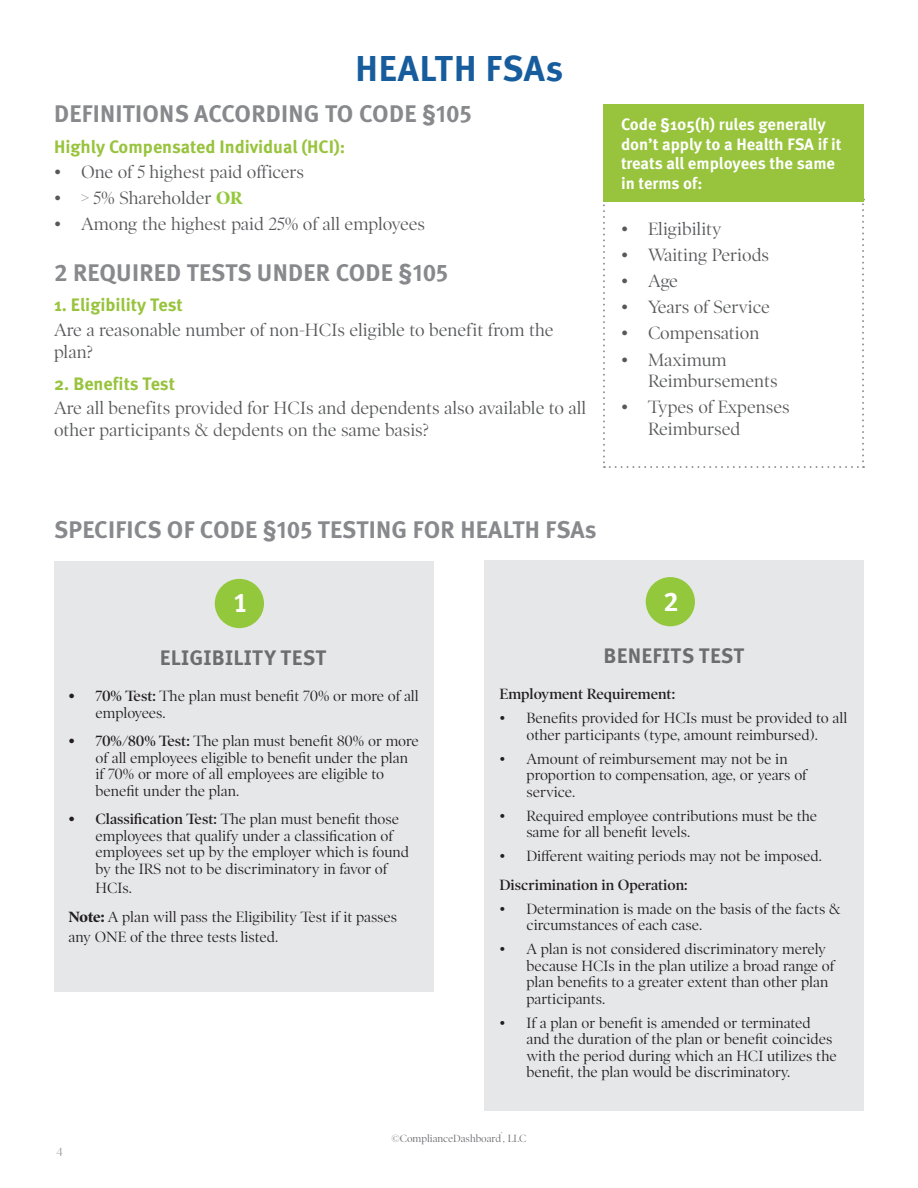
<style>
.page{position:relative;width:918px;height:1188px;background:#fff}
.page>*{position:absolute;margin:0;border:0;box-sizing:border-box;transform-origin:0 0}
.t1{font:700 36px "Meta Correspondence Pro";letter-spacing:.01em;color:#175d9e}
.t2{font:700 27px "Meta Correspondence Pro";color:#fff}
.t3{font:700 24px "Meta Pro";letter-spacing:.01em;color:#87898c}
.t4{font:700 21px "Meta Correspondence Pro";letter-spacing:.01em;color:#6c6d70}
.t5{font:18px/21.6px "Poynter OS Disp";color:#57585a}
.t6{font:700 18px "Meta Pro";color:#98c33c}
.t7{font:700 16.5px/19.8px "Meta Pro";color:#fff}
.t8{font:15px/16.5px "Poynter OS Disp";color:#231f20}
.t9{font:600 15px "Poynter OS Disp";color:#231f20}
.t10{font:12px "Poynter OS Disp";color:#939598}
.t11{font:10.5px "Poynter OS Disp";color:#6c6d70}
.t12{font:6.15px "Poynter OS Disp";color:#6c6d70}
.s1{font-weight:700;color:#94c83c}
.s2{font-weight:600}
.s3{font-weight:700}
</style>
<div class="page">
<svg style="left:603px;top:203px;width:261px;height:265px"></svg>
<div style="left:603px;top:104px;width:261px;height:98px;background:#98c33c"></div>
<div style="left:54px;top:562px;width:379px;height:430px;background:#e6e7e9"></div>
<div style="left:215px;top:579px;width:49px;height:49px;background:#94c83c;border-radius:50%"></div>
<div style="left:485px;top:560px;width:379px;height:551px;background:#e6e7e9"></div>
<div style="left:646px;top:577px;width:49px;height:49px;background:#94c83c;border-radius:50%"></div>
<p class="t1" style="left:355px;top:41px;width:210px">HEALTH FSAs</p>
<p class="t3" style="left:54px;top:95px;width:419px">DEFINITIONS ACCORDING TO CODE §105</p>
<p class="t6" style="left:54px;top:133px;width:293px">Highly Compensated Individual (HCI):</p>
<p class="t5" style="left:54px;top:161px;width:252px">• One of 5 highest paid officers</p>
<p class="t5" style="left:54px;top:187px;width:190px">• &gt; 5% Shareholder <span class="s1">OR</span></p>
<p class="t5" style="left:54px;top:213px;width:373px">• Among the highest paid 25% of all employees</p>
<p class="t3" style="left:54px;top:254px;width:396px">2 REQUIRED TESTS UNDER CODE §105</p>
<p class="t6" style="left:54px;top:291px;width:130px">1. Eligibility Test</p>
<p class="t5" style="left:54px;top:319px;width:501px">Are a reasonable number of non-HCIs eligible to benefit from the plan?</p>
<p class="t6" style="left:54px;top:369px;width:123px">2. Benefits Test</p>
<p class="t5" style="left:54px;top:398px;width:534px">Are all benefits provided for HCIs and dependents also available to all other participants &amp; depdents on the same basis?</p>
<p class="t7" style="left:621px;top:113px;width:222px">Code §105(h) rules generally don’t apply to a Health FSA if it treats all employees the same in terms of:</p>
<p class="t5" style="left:621px;top:218px;width:102px">• Eligibility</p>
<p class="t5" style="left:621px;top:244px;width:150px">• Waiting Periods</p>
<p class="t5" style="left:621px;top:270px;width:59px">• Age</p>
<p class="t5" style="left:621px;top:296px;width:150px">• Years of Service</p>
<p class="t5" style="left:621px;top:323px;width:140px">• Compensation</p>
<p class="t5" style="left:648px;top:349px;width:131px;text-indent:-27px">• Maximum<br>Reimbursements</p>
<p class="t5" style="left:648px;top:396px;width:143px;text-indent:-27px">• Types of Expenses<br>Reimbursed</p>
<p class="t3" style="left:54px;top:511px;width:544px">SPECIFICS OF CODE §105 TESTING FOR HEALTH FSAs</p>
<p class="t2" style="left:233px;top:582px;width:17px">1</p>
<p class="t4" style="left:160px;top:641px;width:168px">ELIGIBILITY TEST</p>
<p class="t8" style="left:96px;top:688px;width:325px;text-indent:-27px"><span class="s2">• 70% Test:</span> The plan must benefit 70% or more of all employees.</p>
<p class="t8" style="left:96px;top:733px;width:325px;text-indent:-27px"><span class="s2">• 70%/80% Test:</span> The plan must benefit 80% or more of all employees eligible to benefit under the plan if 70% or more of all employees are eligible to benefit under the plan.</p>
<p class="t8" style="left:96px;top:811px;width:315px;text-indent:-27px"><span class="s2">• Classification Test:</span> The plan must benefit those employees that qualify under a classification of employees set up by the employer which is found by the IRS not to be discriminatory in favor of</p>
<p class="t8" style="left:96px;top:880px;width:38px">HCIs.</p>
<p class="t8" style="left:69px;top:907px;width:330px;line-height:19.8px"><span class="s3">Note:</span> A plan will pass the Eligibility Test if it passes any ONE of the three tests listed.</p>
<p class="t2" style="left:664px;top:580px;width:17px">2</p>
<p class="t4" style="left:603px;top:639px;width:143px">BENEFITS TEST</p>
<p class="t9" style="left:500px;top:686px;width:177px">Employment Requirement:</p>
<p class="t8" style="left:500px;top:710px;width:349px;text-align:center">• Benefits provided for HCIs must be provided to all other participants (type, amount reimbursed).</p>
<p class="t8" style="left:526px;top:750px;width:282px;text-indent:-27px">• Amount of reimbursement may not be in proportion to compensation, age, or years of service.</p>
<p class="t8" style="left:526px;top:807px;width:292px;text-indent:-27px">• Required employee contributions must be the same for all benefit levels.</p>
<p class="t8" style="left:500px;top:848px;width:324px">• Different waiting periods may not be imposed.</p>
<p class="t9" style="left:500px;top:876px;width:190px">Discrimination in Operation:</p>
<p class="t8" style="left:526px;top:900px;width:316px;text-indent:-27px">• Determination is made on the basis of the facts &amp; circumstances of each case.</p>
<p class="t8" style="left:526px;top:941px;width:309px;text-indent:-27px">• A plan is not considered discriminatory merely because HCIs in the plan utilize a broad range of plan benefits to a greater extent than other plan participants.</p>
<p class="t8" style="left:526px;top:1014px;width:312px;text-indent:-27px">• If a plan or benefit is amended or terminated and the duration of the plan or benefit coincides with the period during which an HCI utilizes the benefit, the plan would be discriminatory.</p>
<p class="t10" style="left:56px;top:1145px;width:8px">4</p>
<p class="t12" style="left:501px;top:1130px;width:4px">®</p>
<p class="t11" style="left:392px;top:1133px;width:136px">©ComplianceDashboard , LLC</p>
</div>
